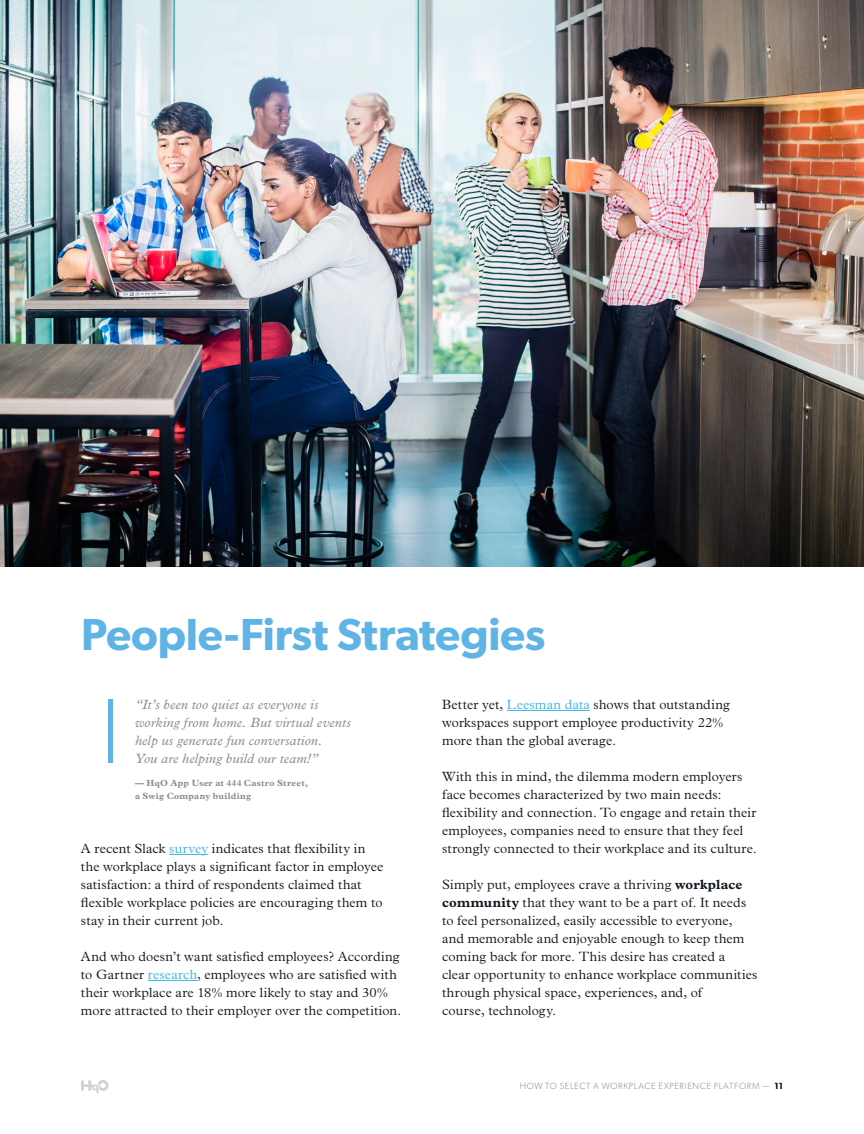
<style>
.page{position:relative;width:864px;height:1134px;background:#fff}
.page>*{position:absolute;margin:0;border:0;box-sizing:border-box;transform-origin:0 0}
.t1{font:600 45px "Gibson";letter-spacing:-.005em;color:#5fb4e5}
.t2{font:300 13.5px/18px "Plantin MT Pro";letter-spacing:.01em;color:#101820}
.t3{font:italic 13.5px/18px "Plantin MT Pro";letter-spacing:.015em;color:#8c8c8c}
.t4{font:700 9px/13.5px "Plantin MT Pro";letter-spacing:.025em;color:#8c8c8c}
.t5{font:300 9px "Gibson";letter-spacing:.07em;color:#8c8c8c}
.s1{color:#3db5e6}
.s2{font-weight:700}
.s3{font-weight:600;color:#000}
</style>
<div class="page">
<svg style="left:81px;top:1080px;width:28px;height:13px"></svg>
<img style="left:0;top:0;width:864px;height:567px">
<div style="left:108px;top:700px;width:5px;height:63px;background:#5fb4e5"></div>
<hr style="left:169px;top:854px;width:39px;height:1px;background:#3db5e6">
<hr style="left:148px;top:980px;width:49px;height:1px;background:#3db5e6">
<hr style="left:507px;top:710px;width:83px;height:1px;background:#3db5e6">
<h1 class="t1" style="left:81px;top:608px;width:466px">People-First Strategies</h1>
<p class="t3" style="left:135px;top:696px;width:217px">“It’s been too quiet as everyone is working from home. But virtual events help us generate fun conversation.<br>You are helping build our team!”</p>
<p class="t4" style="left:135px;top:776px;width:175px">— HqO App User at 444 Castro Street, a Swig Company building</p>
<p class="t2" style="left:81px;top:840px;width:304px">A recent Slack <span class="s1">survey</span> indicates that flexibility in the workplace plays a significant factor in employee satisfaction: a third of respondents claimed that flexible workplace policies are encouraging them to stay in their current job.</p>
<p class="t2" style="left:81px;top:948px;width:322px">And who doesn’t want satisfied employees? According to Gartner <span class="s1">research</span>, employees who are satisfied with their workplace are 18% more likely to stay and 30% more attracted to their employer over the competition.</p>
<p class="t2" style="left:442px;top:696px;width:289px">Better yet, <span class="s1">Leesman data</span> shows that outstanding workspaces support employee productivity 22% more than the global average.</p>
<p class="t2" style="left:442px;top:768px;width:316px">With this in mind, the dilemma modern employers face becomes characterized by two main needs: flexibility and connection. To engage and retain their employees, companies need to ensure that they feel strongly connected to their workplace and its culture.</p>
<p class="t2" style="left:442px;top:876px;width:317px">Simply put, employees crave a thriving <span class="s2">workplace community</span> that they want to be a part of. It needs to feel personalized, easily accessible to everyone, and memorable and enjoyable enough to keep them coming back for more. This desire has created a<br>clear opportunity to enhance workplace communities through physical space, experiences, and, of<br>course, technology.</p>
<p class="t5" style="left:520px;top:1081px;width:265px">HOW TO SELECT A WORKPLACE EXPERIENCE PLATFORM — <span class="s3">11</span></p>
</div>
